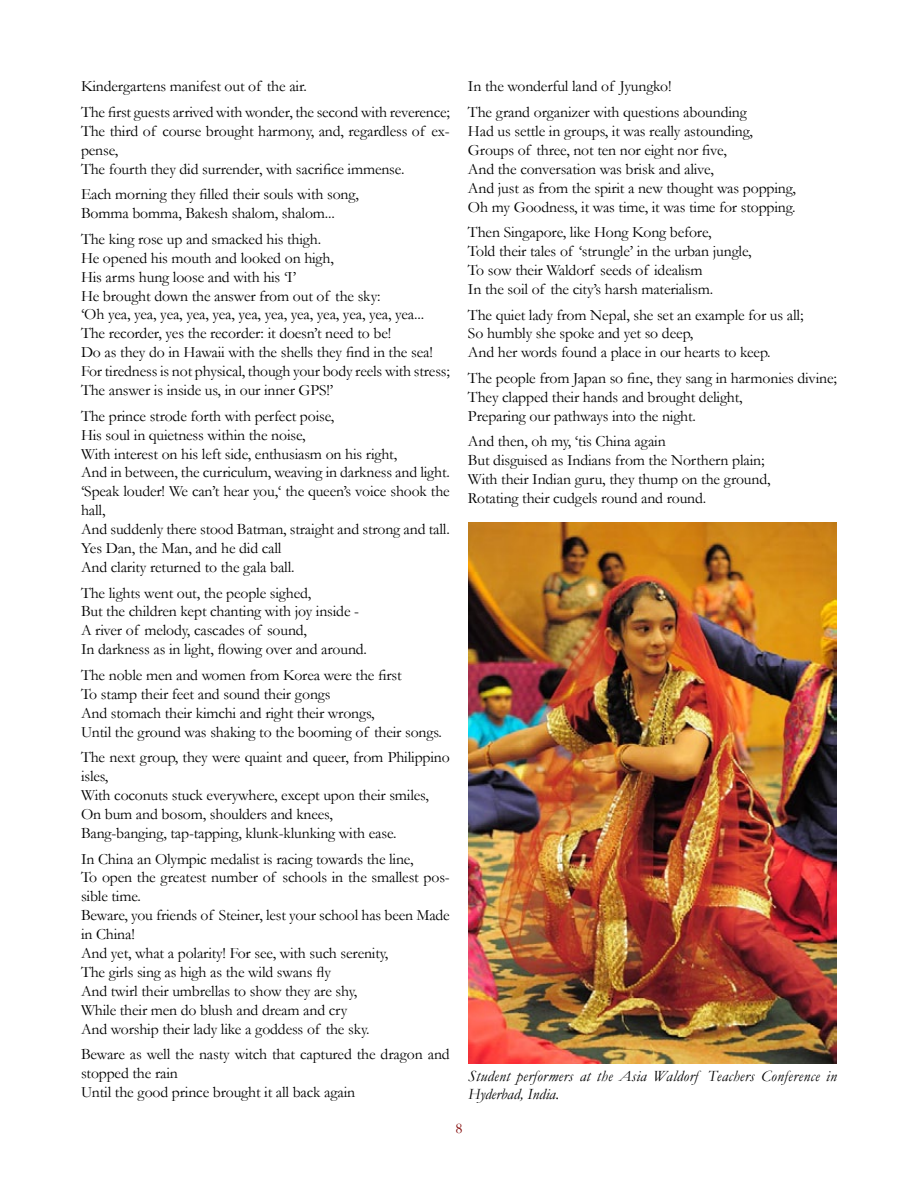
<style>
.page{position:relative;width:918px;height:1188px;background:#fff}
.page>*{position:absolute;margin:0;border:0;box-sizing:border-box;transform-origin:0 0}
.t1{font:15.75px/18.9px "Garamond";letter-spacing:-.01em;color:#000}
.t2{font:italic 15.75px/18.9px "Garamond";letter-spacing:.02em;color:#000}
.t3{font:15px "Garamond";color:#7f0000}
</style>
<div class="page">
<img style="left:468px;top:522px;width:369px;height:541px">
<p class="t1" style="left:81px;top:73px;width:370px;line-height:25.7px">Kindergartens manifest out of the air.<br>The first guests arrived with wonder, the second with reverence;</p>
<p class="t1" style="left:81px;top:121px;width:370px">The third of course brought harmony, and, regardless of ex&shy;pense,<br>The fourth they did surrender, with sacrifice immense.</p>
<p class="t1" style="left:81px;top:185px;width:279px">Each morning they filled their souls with song,<br>Bomma bomma, Bakesh shalom, shalom...</p>
<p class="t1" style="left:81px;top:229px;width:370px">The king rose up and smacked his thigh.<br>He opened his mouth and looked on high,<br>His arms hung loose and with his ‘I’<br>He brought down the answer from out of the sky:<br>‘Oh yea, yea, yea, yea, yea, yea, yea, yea, yea, yea, yea, yea...<br>The recorder, yes the recorder: it doesn’t need to be!<br>Do as they do in Hawaii with the shells they find in the sea!<br>For tiredness is not physical, though your body reels with stress; The answer is inside us, in our inner GPS!’</p>
<p class="t1" style="left:81px;top:406px;width:370px">The prince strode forth with perfect poise,<br>His soul in quietness within the noise,<br>With interest on his left side, enthusiasm on his right,<br>And in between, the curriculum, weaving in darkness and light. ‘Speak louder! We can’t hear you,‘ the queen’s voice shook the hall,<br>And suddenly there stood Batman, straight and strong and tall.<br>Yes Dan, the Man, and he did call<br>And clarity returned to the gala ball.</p>
<p class="t1" style="left:81px;top:583px;width:288px">The lights went out, the people sighed,<br>But the children kept chanting with joy inside - A river of melody, cascades of sound,<br>In darkness as in light, flowing over and around.</p>
<p class="t1" style="left:81px;top:665px;width:362px">The noble men and women from Korea were the first<br>To stamp their feet and sound their gongs<br>And stomach their kimchi and right their wrongs,<br>Until the ground was shaking to the booming of their songs.</p>
<p class="t1" style="left:81px;top:747px;width:370px">The next group, they were quaint and queer, from Philippino isles,<br>With coconuts stuck everywhere, except upon their smiles, On bum and bosom, shoulders and knees,<br>Bang-banging, tap-tapping, klunk-klunking with ease.</p>
<p class="t1" style="left:81px;top:849px;width:370px">In China an Olympic medalist is racing towards the line,<br>To open the greatest number of schools in the smallest pos&shy;sible time.<br>Beware, you friends of Steiner, lest your school has been Made in China!<br>And yet, what a polarity! For see, with such serenity,<br>The girls sing as high as the wild swans fly<br>And twirl their umbrellas to show they are shy,<br>While their men do blush and dream and cry<br>And worship their lady like a goddess of the sky.</p>
<p class="t1" style="left:81px;top:1045px;width:370px">Beware as well the nasty witch that captured the dragon and stopped the rain<br>Until the good prince brought it all back again</p>
<p class="t1" style="left:468px;top:73px;width:280px;line-height:25.7px">In the wonderful land of Jyungko!<br>The grand organizer with questions abounding</p>
<p class="t1" style="left:468px;top:121px;width:330px">Had us settle in groups, it was really astounding, Groups of three, not ten nor eight nor five,<br>And the conversation was brisk and alive,<br>And just as from the spirit a new thought was popping, Oh my Goodness, it was time, it was time for stopping.</p>
<p class="t1" style="left:468px;top:222px;width:285px">Then Singapore, like Hong Kong before,<br>Told their tales of ‘strungle’ in the urban jungle, To sow their Waldorf seeds of idealism<br>In the soil of the city’s harsh materialism.</p>
<p class="t1" style="left:468px;top:305px;width:337px">The quiet lady from Nepal, she set an example for us all;<br>So humbly she spoke and yet so deep,<br>And her words found a place in our hearts to keep.</p>
<p class="t1" style="left:468px;top:368px;width:370px">The people from Japan so fine, they sang in harmonies divine;<br>They clapped their hands and brought delight,<br>Preparing our pathways into the night.</p>
<p class="t1" style="left:468px;top:432px;width:304px">And then, oh my, ‘tis China again<br>But disguised as Indians from the Northern plain; With their Indian guru, they thump on the ground, Rotating their cudgels round and round.</p>
<p class="t2" style="left:468px;top:1066px;width:370px">Student performers at the Asia Waldorf Teachers Conference in<br>Hyderbad, India.</p>
<p class="t3" style="left:455px;top:1118px;width:9px">8</p>
</div>
